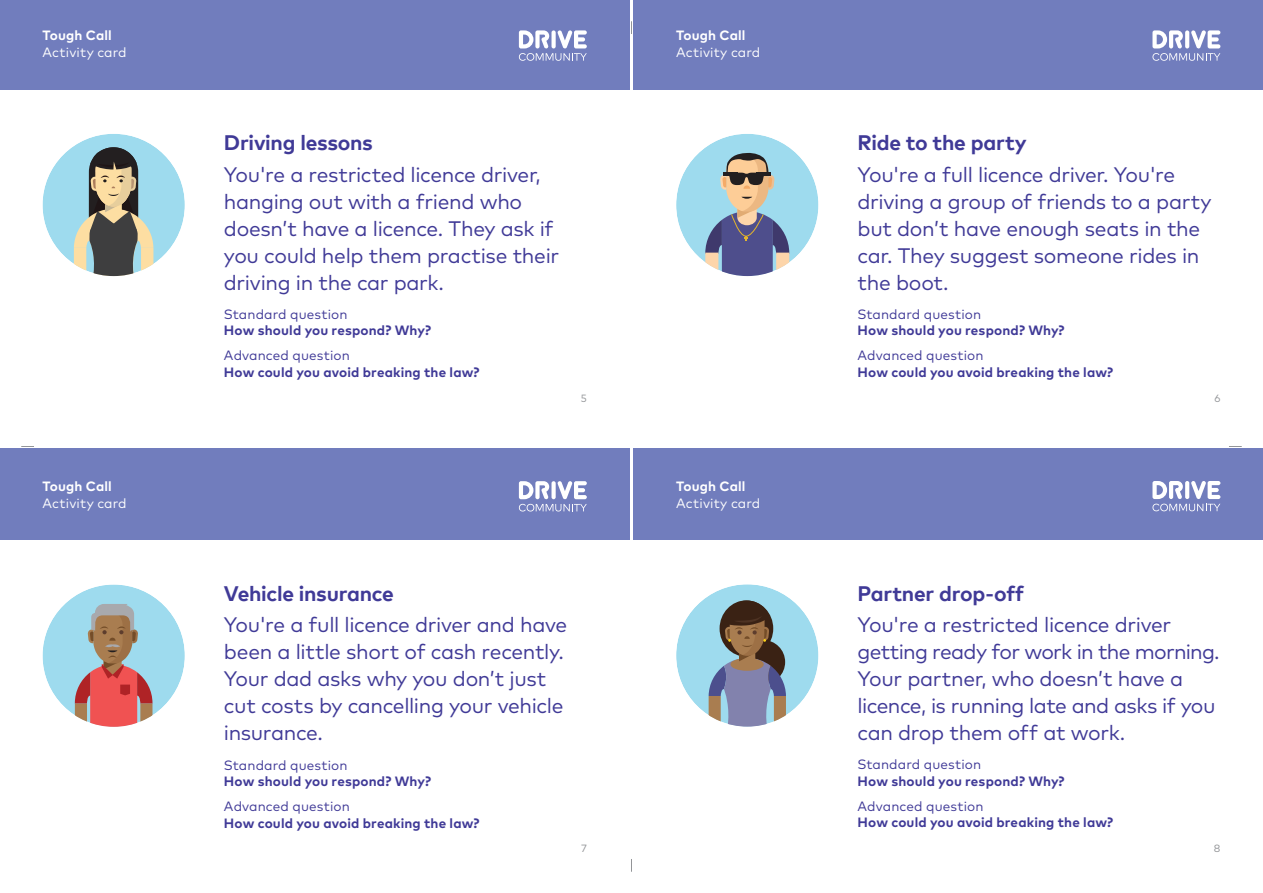
<style>
.page{position:relative;width:1263px;height:893px;background:#fff}
.page>*{position:absolute;margin:0;border:0;box-sizing:border-box;transform-origin:0 0}
.t1{font:21px/27px "Mark Pro";letter-spacing:-.015em;color:#403a97}
.t2{font:700 21px "Mark";letter-spacing:-.015em;color:#403a97}
.t3{font:700 13.5px "Mark Pro";letter-spacing:.01em;color:#403a97}
.t4{font:13.5px "Mark Pro";letter-spacing:.01em;color:#403a97}
.t5{font:13.5px "Mark Pro";letter-spacing:.01em;color:#fff}
.t6{font:700 13.5px "Mark Pro";letter-spacing:.01em;color:#fff}
.t7{font:10.5px "Mark Pro";color:#939598}
</style>
<div class="page">
<div style="left:0;top:0;width:629px;height:89px;background:#717dbd"></div>
<svg style="left:519px;top:30px;width:68px;height:31px"></svg>
<div style="left:43px;top:134px;width:142px;height:142px;background:#9edbee;border-radius:50%"></div>
<svg style="left:74px;top:147px;width:79px;height:129px"></svg>
<div style="left:634px;top:0;width:629px;height:89px;background:#717dbd"></div>
<svg style="left:1152px;top:30px;width:68px;height:31px"></svg>
<div style="left:676px;top:134px;width:142px;height:142px;background:#9edbee;border-radius:50%"></div>
<svg style="left:705px;top:153px;width:84px;height:123px"></svg>
<div style="left:0;top:448px;width:629px;height:92px;background:#717dbd"></div>
<svg style="left:519px;top:481px;width:68px;height:30px"></svg>
<div style="left:43px;top:584px;width:142px;height:143px;background:#9edbee;border-radius:50%"></div>
<svg style="left:75px;top:604px;width:77px;height:123px"></svg>
<div style="left:634px;top:448px;width:629px;height:92px;background:#717dbd"></div>
<svg style="left:1152px;top:481px;width:68px;height:30px"></svg>
<div style="left:676px;top:584px;width:142px;height:143px;background:#9edbee;border-radius:50%"></div>
<svg style="left:709px;top:601px;width:77px;height:126px"></svg>
<svg style="left:1229px;top:446px;width:13px;height:1px"></svg>
<svg style="left:21px;top:446px;width:13px;height:1px"></svg>
<svg style="left:631px;top:21px;width:1px;height:13px"></svg>
<svg style="left:631px;top:859px;width:1px;height:13px"></svg>
<p class="t6" style="left:43px;top:25px;width:71px">Tough Call</p>
<p class="t5" style="left:43px;top:42px;width:86px">Activity card</p>
<p class="t6" style="left:43px;top:476px;width:71px">Tough Call</p>
<p class="t5" style="left:43px;top:493px;width:86px">Activity card</p>
<p class="t2" style="left:224px;top:129px;width:150px">Driving lessons</p>
<p class="t1" style="left:224px;top:159px;width:337px">You're a restricted licence driver, hanging out with a friend who doesn’t have a licence. They ask if you could help them practise their driving in the car park.</p>
<p class="t4" style="left:224px;top:304px;width:125px">Standard question</p>
<p class="t3" style="left:224px;top:320px;width:209px">How should you respond? Why?</p>
<p class="t4" style="left:224px;top:345px;width:127px">Advanced question</p>
<p class="t3" style="left:224px;top:362px;width:257px">How could you avoid breaking the law?</p>
<p class="t7" style="left:581px;top:390px;width:8px">5</p>
<p class="t2" style="left:224px;top:580px;width:171px">Vehicle insurance</p>
<p class="t1" style="left:224px;top:610px;width:345px">You're a full licence driver and have been a little short of cash recently.<br>Your dad asks why you don’t just cut costs by cancelling your vehicle insurance.</p>
<p class="t4" style="left:224px;top:755px;width:125px">Standard question</p>
<p class="t3" style="left:224px;top:771px;width:209px">How should you respond? Why?</p>
<p class="t4" style="left:224px;top:796px;width:127px">Advanced question</p>
<p class="t3" style="left:224px;top:813px;width:257px">How could you avoid breaking the law?</p>
<p class="t7" style="left:581px;top:841px;width:7px">7</p>
<p class="t6" style="left:676px;top:25px;width:71px">Tough Call</p>
<p class="t5" style="left:676px;top:42px;width:86px">Activity card</p>
<p class="t6" style="left:676px;top:476px;width:71px">Tough Call</p>
<p class="t5" style="left:676px;top:493px;width:86px">Activity card</p>
<p class="t2" style="left:857px;top:129px;width:171px">Ride to the party</p>
<p class="t1" style="left:857px;top:159px;width:355px">You're a full licence driver. You're driving a group of friends to a party but don’t have enough seats in the car. They suggest someone rides in the boot.</p>
<p class="t4" style="left:857px;top:304px;width:125px">Standard question</p>
<p class="t3" style="left:857px;top:320px;width:209px">How should you respond? Why?</p>
<p class="t4" style="left:857px;top:345px;width:127px">Advanced question</p>
<p class="t3" style="left:857px;top:362px;width:257px">How could you avoid breaking the law?</p>
<p class="t7" style="left:1214px;top:390px;width:8px">6</p>
<p class="t2" style="left:857px;top:580px;width:168px">Partner drop-off</p>
<p class="t1" style="left:857px;top:610px;width:364px">You're a restricted licence driver getting ready for work in the morning.<br>Your partner, who doesn’t have a licence, is running late and asks if you can drop them off at work.</p>
<p class="t4" style="left:857px;top:754px;width:125px">Standard question</p>
<p class="t3" style="left:857px;top:771px;width:209px">How should you respond? Why?</p>
<p class="t4" style="left:857px;top:796px;width:127px">Advanced question</p>
<p class="t3" style="left:857px;top:812px;width:257px">How could you avoid breaking the law?</p>
<p class="t7" style="left:1214px;top:841px;width:8px">8</p>
</div>
